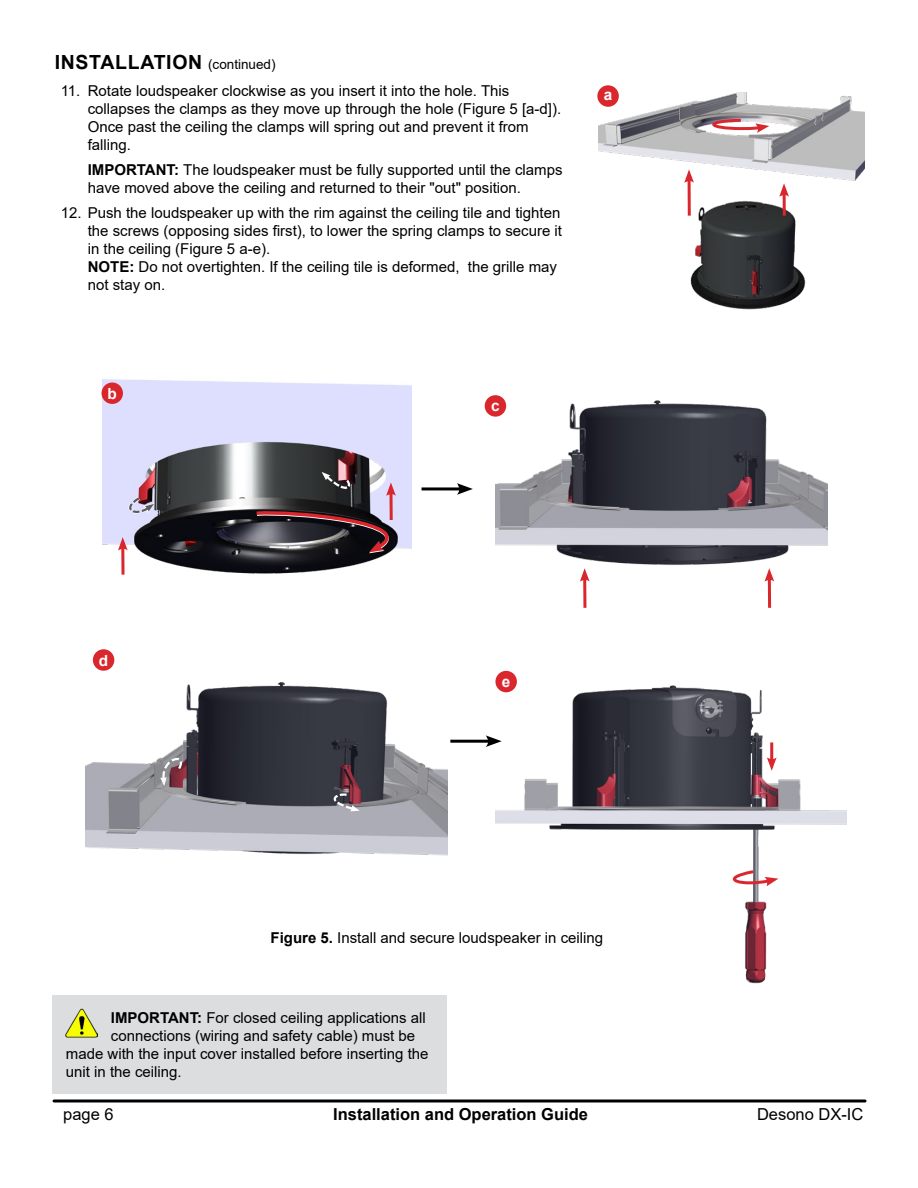
<style>
.page{position:relative;width:918px;height:1188px;background:#fff}
.page>*{position:absolute;margin:0;border:0;box-sizing:border-box;transform-origin:0 0}
.Heading__1__13pt_Bol{font:700 19.5px "Arial";letter-spacing:.035em;color:#000}
.t1{font:700 16.5px "Arial";color:#000}
.t2{font:16.5px "Arial";color:#000}
.Heading_Centr_14pt{font:700 15.3px "Arial";color:#fff}
.Notes_w__Bold_10pt{font:15px/18px "Arial";color:#000}
.caption-figures{font:15px "Arial";color:#000}
.s1{font-weight:400;font-size:13.5px}
.s2{font-weight:700}
</style>
<div class="page">
<hr style="left:54px;top:1100px;width:811px;height:2px;background:#000">
<img style="left:598px;top:93px;width:266px;height:217px">
<svg style="left:711px;top:117px;width:58px;height:16px"></svg>
<hr style="left:688px;top:179px;width:3px;height:37px;background:#d9272d">
<svg style="left:684px;top:169px;width:10px;height:14px"></svg>
<hr style="left:783px;top:193px;width:3px;height:23px;background:#d9272d">
<svg style="left:779px;top:183px;width:10px;height:14px"></svg>
<img style="left:495px;top:671px;width:352px;height:313px">
<svg style="left:715px;top:868px;width:63px;height:19px"></svg>
<hr style="left:770px;top:742px;width:3px;height:19px;background:#d9272d">
<svg style="left:767px;top:757px;width:10px;height:14px"></svg>
<img style="left:102px;top:379px;width:309px;height:195px">
<svg style="left:389px;top:496px;width:4px;height:14px"></svg>
<svg style="left:386px;top:482px;width:10px;height:14px"></svg>
<svg style="left:121px;top:551px;width:4px;height:24px"></svg>
<svg style="left:118px;top:537px;width:10px;height:14px"></svg>
<svg style="left:322px;top:472px;width:30px;height:23px"></svg>
<svg style="left:121px;top:494px;width:34px;height:23px"></svg>
<svg style="left:253px;top:510px;width:159px;height:43px;background:#5e4e56"></svg>
<img style="left:495px;top:395px;width:333px;height:213px">
<hr style="left:768px;top:578px;width:3px;height:30px;background:#d9272d">
<svg style="left:764px;top:568px;width:10px;height:14px"></svg>
<hr style="left:583px;top:578px;width:3px;height:30px;background:#d9272d">
<svg style="left:580px;top:568px;width:10px;height:14px"></svg>
<img style="left:85px;top:650px;width:362px;height:206px">
<svg style="left:322px;top:793px;width:38px;height:18px"></svg>
<svg style="left:160px;top:752px;width:28px;height:34px"></svg>
<div style="left:52px;top:995px;width:395px;height:99px;background:#dcddde"></div>
<img style="left:66px;top:1009px;width:31px;height:29px">
<div style="left:102px;top:382px;width:21px;height:22px;background:#d9272d;border-radius:50%"></div>
<div style="left:485px;top:395px;width:21px;height:22px;background:#d9272d;border-radius:50%"></div>
<div style="left:93px;top:649px;width:21px;height:22px;background:#d9272d;border-radius:50%"></div>
<div style="left:495px;top:671px;width:22px;height:21px;background:#d9272d;border-radius:50%"></div>
<div style="left:597px;top:85px;width:22px;height:22px;background:#d9272d;border-radius:50%"></div>
<hr style="left:422px;top:487px;width:40px;height:3px;background:#000">
<svg style="left:457px;top:483px;width:16px;height:12px"></svg>
<hr style="left:450px;top:740px;width:41px;height:3px;background:#000">
<svg style="left:486px;top:735px;width:16px;height:12px"></svg>
<p class="Heading__1__13pt_Bol" style="left:55px;top:48px;width:222px">INSTALLATION <span class="s1">(continued)</span></p>
<p class="Notes_w__Bold_10pt" style="left:88px;top:82px;width:475px;text-indent:-27px">11. Rotate loudspeaker clockwise as you insert it into the hole. This collapses the clamps as they move up through the hole (Figure 5 [a-d]).<br>Once past the ceiling the clamps will spring out and prevent it from falling.</p>
<p class="Notes_w__Bold_10pt" style="left:88px;top:161px;width:476px"><span class="s2">IMPORTANT:</span> The loudspeaker must be fully supported until the clamps have moved above the ceiling and returned to their "out" position.</p>
<p class="Notes_w__Bold_10pt" style="left:88px;top:203px;width:476px;text-align:justify;text-indent:-27px">12. Push the loudspeaker up with the rim against the ceiling tile and tighten the screws (opposing sides first), to lower the spring clamps to secure it in the ceiling (Figure 5 a-e).</p>
<p class="Notes_w__Bold_10pt" style="left:88px;top:257px;width:471px"><span class="s2">NOTE:</span> Do not overtighten. If the ceiling tile is deformed, the grille may not stay on.</p>
<p class="Heading_Centr_14pt" style="left:108px;top:383px;width:11px">b</p>
<p class="Heading_Centr_14pt" style="left:491px;top:395px;width:10px">c</p>
<p class="Heading_Centr_14pt" style="left:604px;top:84px;width:10px">a</p>
<p class="Heading_Centr_14pt" style="left:99px;top:649px;width:11px">d</p>
<p class="Heading_Centr_14pt" style="left:502px;top:670px;width:10px">e</p>
<p class="caption-figures" style="left:271px;top:928px;width:334px"><span class="s2">Figure 5.</span> Install and secure loudspeaker in ceiling</p>
<p class="Notes_w__Bold_10pt" style="left:111px;top:1009px;width:316px"><span class="s2">IMPORTANT:</span> For closed ceiling applications all</p>
<p class="Notes_w__Bold_10pt" style="left:111px;top:1027px;width:306px">connections (wiring and safety cable) must be</p>
<p class="Notes_w__Bold_10pt" style="left:66px;top:1045px;width:364px">made with the input cover installed before inserting the</p>
<p class="Notes_w__Bold_10pt" style="left:66px;top:1063px;width:117px">unit in the ceiling.</p>
<p class="t2" style="left:63px;top:1102px;width:52px">page 6</p>
<p class="t1" style="left:333px;top:1102px;width:256px">Installation and Operation Guide</p>
<p class="t2" style="left:757px;top:1102px;width:108px">Desono DX-IC</p>
</div>
